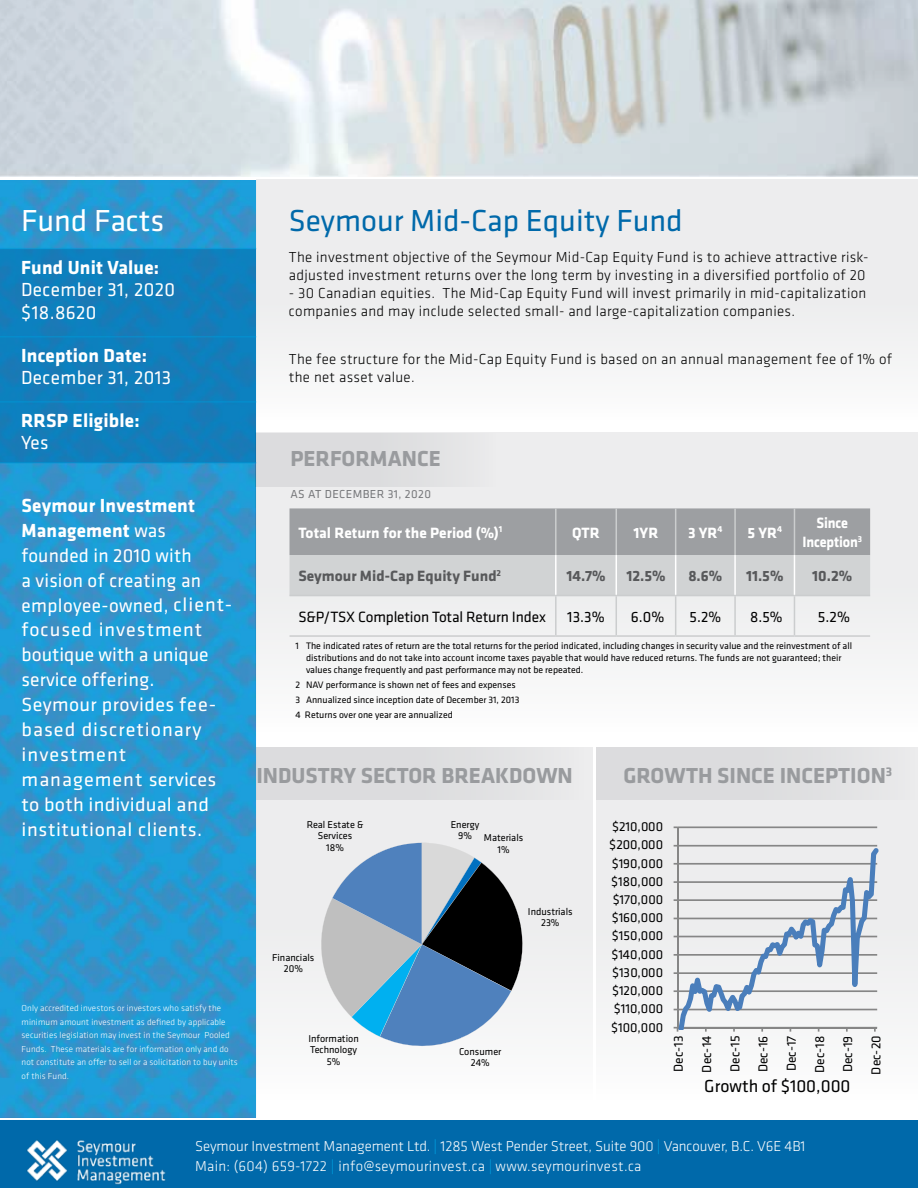
<style>
.page{position:relative;width:918px;height:1188px;background:#fff}
.page>*{position:absolute;margin:0;border:0;box-sizing:border-box;transform-origin:0 0}
.t1{font:31.5px "Klavika";color:#0069aa}
.t2{font:31.5px "Klavika";color:#fff}
.t3{font:700 22.5px "Klavika";color:#999b9e}
.t4{font:19.65px/25px "Klavika";letter-spacing:.02em;color:#fff}
.t5{font:700 19.65px "Klavika";letter-spacing:.01em;color:#fff}
.t6{font:18px "Klavika";letter-spacing:.005em;color:#000}
.t7{font:15.45px "Klavika";letter-spacing:-.01em;color:#000}
.t8{font:700 15.45px "Klavika";color:#58595b}
.t9{font:700 15.45px "Klavika";color:#fff}
.t10{font:700 15.45px/18.6px "Klavika";color:#fff;text-align:center;scale:.92 1}
.t11{font:300 15px/18px "Klavika";letter-spacing:.02em;color:#000}
.t12{font:300 14.85px/20.1px "Klavika";letter-spacing:-.005em;color:#fff}
.t13{font:13.5px "Klavika";letter-spacing:.005em;color:#000}
.t14{font:13.35px/28.2px "Klavika";color:#000;text-align:justify}
.t15{font:12px "Klavika";letter-spacing:.035em;color:#77787b}
.t16{font:10.35px/11.6px "Klavika";color:#000;text-align:center}
.t17{font:9.75px/11.7px "Klavika";color:#000}
.t18{font:300 9px/13.5px "Klavika";letter-spacing:.01em;color:#fff}
.s1{font-weight:700}
.s2{font-weight:400;color:#0096d6}
</style>
<div class="page">
<svg style="left:0;top:180px;width:256px;height:938px;background:#2798d1"></svg>
<div style="left:0;top:1120px;width:918px;height:68px;background:#0069aa"></div>
<div style="left:256px;top:180px;width:662px;height:252px;background:linear-gradient(to right,#f1f1f2,#f1f1f2)"></div>
<div style="left:256px;top:433px;width:662px;height:314px;background:linear-gradient(to right,#f5f5f5,#f2f2f3)"></div>
<div style="left:256px;top:747px;width:337px;height:371px;background:linear-gradient(to right,#f4f4f5,#f4f4f5)"></div>
<div style="left:256px;top:434px;width:252px;height:52px;background:linear-gradient(to right,#d8d8da,#e8e8e9)"></div>
<div style="left:256px;top:747px;width:337px;height:52px;background:linear-gradient(to right,#d8d8da,#e7e7e9)"></div>
<div style="left:0;top:249px;width:256px;height:214px;background:#0f7fbc"></div>
<hr style="left:0;top:248px;width:256px;height:1px;background:#0096d6">
<hr style="left:0;top:336px;width:256px;height:2px;background:#0096d6">
<hr style="left:0;top:401px;width:256px;height:2px;background:#0096d6">
<hr style="left:0;top:462px;width:256px;height:1px;background:#0096d6">
<img style="left:0;top:0;width:918px;height:177px">
<img style="left:26px;top:1140px;width:140px;height:45px">
<div style="left:596px;top:747px;width:322px;height:371px;background:#f3f3f3"></div>
<div style="left:596px;top:747px;width:322px;height:52px;background:#dcdcde"></div>
<svg style="left:312px;top:843px;width:222px;height:216px"></svg>
<svg style="left:290px;top:508px;width:580px;height:87px;background:#b5b7b9"></svg>
<hr style="left:555px;top:508px;width:2px;height:47px;background:#cbcdce">
<hr style="left:616px;top:508px;width:1px;height:47px;background:#cbcdce">
<hr style="left:675px;top:508px;width:1px;height:47px;background:#cbcdce">
<hr style="left:734px;top:508px;width:2px;height:47px;background:#cbcdce">
<hr style="left:794px;top:508px;width:1px;height:47px;background:#cbcdce">
<hr style="left:290px;top:595px;width:266px;height:1px;background:#cbcdce">
<hr style="left:556px;top:595px;width:60px;height:1px;background:#cbcdce">
<hr style="left:555px;top:596px;width:2px;height:39px;background:#cbcdce">
<hr style="left:616px;top:595px;width:60px;height:1px;background:#cbcdce">
<hr style="left:616px;top:596px;width:1px;height:39px;background:#cbcdce">
<hr style="left:676px;top:595px;width:59px;height:1px;background:#cbcdce">
<hr style="left:675px;top:596px;width:1px;height:39px;background:#cbcdce">
<hr style="left:735px;top:595px;width:59px;height:1px;background:#cbcdce">
<hr style="left:734px;top:596px;width:2px;height:39px;background:#cbcdce">
<hr style="left:794px;top:595px;width:76px;height:1px;background:#cbcdce">
<hr style="left:794px;top:596px;width:1px;height:39px;background:#cbcdce">
<hr style="left:290px;top:635px;width:266px;height:2px;background:#cbcdce">
<hr style="left:556px;top:635px;width:60px;height:2px;background:#cbcdce">
<hr style="left:616px;top:635px;width:60px;height:2px;background:#cbcdce">
<hr style="left:676px;top:635px;width:59px;height:2px;background:#cbcdce">
<hr style="left:735px;top:635px;width:59px;height:2px;background:#cbcdce">
<hr style="left:794px;top:635px;width:76px;height:2px;background:#cbcdce">
<hr style="left:555px;top:555px;width:2px;height:40px;background:#fff">
<hr style="left:616px;top:555px;width:1px;height:40px;background:#fff">
<hr style="left:675px;top:555px;width:1px;height:40px;background:#fff">
<hr style="left:734px;top:555px;width:2px;height:40px;background:#fff">
<hr style="left:794px;top:555px;width:1px;height:40px;background:#fff">
<hr style="left:678px;top:826px;width:199px;height:2px;background:#868686">
<hr style="left:677px;top:827px;width:1px;height:201px;background:#868686">
<svg style="left:674px;top:845px;width:205px;height:187px"></svg>
<h1 class="t2" style="left:21px;top:204px;width:145px">Fund Facts</h1>
<h1 class="t1" style="left:289px;top:203px;width:395px">Seymour Mid-Cap Equity Fund</h1>
<h3 class="t5" style="left:21px;top:257px;width:140px">Fund Unit Value:</h3>
<h3 class="t4" style="left:21px;top:279px;width:156px;line-height:22.5px">December 31, 2020 $18.8620</h3>
<h3 class="t5" style="left:21px;top:344px;width:127px">Inception Date:</h3>
<h3 class="t4" style="left:21px;top:366px;width:152px">December 31, 2013</h3>
<h3 class="t5" style="left:21px;top:410px;width:120px">RRSP Eligible:</h3>
<h3 class="t4" style="left:21px;top:431px;width:29px">Yes</h3>
<p class="t4" style="left:22px;top:493px;width:212px"><span class="s1">Seymour Investment<br>Management</span> was founded in 2010 with<br>a vision of creating an employee-owned, client&shy;focused investment boutique with a unique service offering.<br>Seymour provides fee&shy;based discretionary investment management services to both individual and institutional clients.</p>
<p class="t18" style="left:22px;top:1001px;width:218px">Only accredited investors or investors who satisfy the minimum amount investment as defined by applicable securities legislation may invest in the Seymour Pooled Funds. These materials are for information only and do not constitute an offer to sell or a solicitation to buy units of this Fund.</p>
<h3 class="t11" style="left:289px;top:248px;width:581px">The investment objective of the Seymour Mid-Cap Equity Fund is to achieve attractive risk&shy;adjusted investment returns over the long term by investing in a diversified portfolio of 20</h3>
<h3 class="t11" style="left:289px;top:284px;width:579px">- 30 Canadian equities. The Mid-Cap Equity Fund will invest primarily in mid-capitalization companies and may include selected small- and large-capitalization companies.</h3>
<h3 class="t11" style="left:289px;top:350px;width:605px">The fee structure for the Mid-Cap Equity Fund is based on an annual management fee of 1% of the net asset value.</h3>
<h2 class="t3" style="left:290px;top:446px;width:152px">PERFORMANCE</h2>
<p class="t15" style="left:290px;top:487px;width:142px">AS AT DECEMBER 31, 2020</p>
<h3 class="t9" style="left:298px;top:524px;width:206px">Total Return for the Period (%)<sup>1</sup></h3>
<h3 class="t9" style="left:572px;top:524px;width:29px">QTR</h3>
<h3 class="t9" style="left:634px;top:524px;width:26px">1YR</h3>
<h3 class="t9" style="left:688px;top:524px;width:36px">3 YR<sup>4</sup></h3>
<h3 class="t9" style="left:747px;top:524px;width:36px">5 YR<sup>4</sup></h3>
<h3 class="t10" style="left:803px;top:514px;width:66px">Since<br>Inception<sup>3</sup></h3>
<h3 class="t8" style="left:298px;top:568px;width:204px">Seymour Mid-Cap Equity Fund<sup>2</sup></h3>
<h3 class="t8" style="left:566px;top:568px;width:41px">14.7%</h3>
<h3 class="t8" style="left:626px;top:568px;width:41px">12.5%</h3>
<h3 class="t8" style="left:688px;top:568px;width:35px">8.6%</h3>
<h3 class="t8" style="left:746px;top:568px;width:39px">11.5%</h3>
<h3 class="t8" style="left:812px;top:568px;width:42px">10.2%</h3>
<h3 class="t7" style="left:298px;top:608px;width:249px">S&amp;P/TSX Completion Total Return Index</h3>
<h3 class="t7" style="left:567px;top:608px;width:39px">13.3%</h3>
<h3 class="t7" style="left:631px;top:608px;width:35px">6.0%</h3>
<h3 class="t7" style="left:690px;top:608px;width:33px">5.2%</h3>
<h3 class="t7" style="left:750px;top:608px;width:34px">8.5%</h3>
<h3 class="t7" style="left:818px;top:608px;width:34px">5.2%</h3>
<p class="t17" style="left:306px;top:640px;width:548px;text-indent:-11px">1 The indicated rates of return are the total returns for the period indicated, including changes in security value and the reinvestment of all distributions and do not take into account income taxes payable that would have reduced returns. The funds are not guaranteed; their values change frequently and past performance may not be repeated.</p>
<p class="t17" style="left:296px;top:677px;width:225px;line-height:15px">2 NAV performance is shown net of fees and expenses<br>3 Annualized since inception date of December 31, 2013<br>4 Returns over one year are annualized</p>
<h2 class="t3" style="left:256px;top:764px;width:318px">INDUSTRY SECTOR BREAKDOWN</h2>
<h2 class="t3" style="left:623px;top:764px;width:270px">GROWTH SINCE INCEPTION<sup>3</sup></h2>
<p class="t16" style="left:307px;top:819px;width:58px">Real Estate &amp;<br>Services<br>18%</p>
<p class="t16" style="left:458px;top:819px;width:67px;line-height:13.5px;text-align:left;text-indent:-7px">Energy<br>9% Materials</p>
<p class="t16" style="left:497px;top:844px;width:14px">1%</p>
<h3 class="t13" style="left:612px;top:821px;width:53px">$210,000</h3>
<h3 class="t13" style="left:609px;top:839px;width:55px">$200,000</h3>
<h3 class="t13" style="left:612px;top:857px;width:53px">$190,000</h3>
<h3 class="t13" style="left:611px;top:876px;width:54px">$180,000</h3>
<p class="t16" style="left:528px;top:906px;width:46px">Industrials<br>23%</p>
<h3 class="t13" style="left:613px;top:894px;width:52px">$170,000</h3>
<h3 class="t13" style="left:612px;top:912px;width:53px">$160,000</h3>
<h3 class="t13" style="left:612px;top:930px;width:53px">$150,000</h3>
<p class="t16" style="left:272px;top:952px;width:44px">Financials<br>20%</p>
<h3 class="t13" style="left:611px;top:948px;width:53px">$140,000</h3>
<h3 class="t13" style="left:612px;top:967px;width:53px">$130,000</h3>
<h3 class="t13" style="left:612px;top:985px;width:53px">$120,000</h3>
<h3 class="t13" style="left:614px;top:1003px;width:51px">$110,000</h3>
<p class="t16" style="left:308px;top:1033px;width:52px">Information<br>Technology<br>5%</p>
<p class="t16" style="left:459px;top:1046px;width:44px">Consumer<br>24%</p>
<h3 class="t13" style="left:611px;top:1021px;width:54px">$100,000</h3>
<h3 class="t14" style="left:665px;top:1075px;width:41px;rotate:-90deg">Dec-13<br>Dec-14<br>Dec-15<br>Dec-16<br>Dec-17<br>Dec-18<br>Dec-19<br>Dec-20</h3>
<h3 class="t6" style="left:704px;top:1078px;width:148px">Growth of $100,000</h3>
<h3 class="t12" style="left:195px;top:1136px;width:612px">Seymour Investment Management Ltd. <span class="s2">|</span> 1285 West Pender Street, Suite 900 <span class="s2">|</span> Vancouver, B.C. V6E 4B1<br>Main: (604) 659-1722 <span class="s2">|</span> info@seymourinvest.ca <span class="s2">|</span> www.seymourinvest.ca</h3>
</div>
